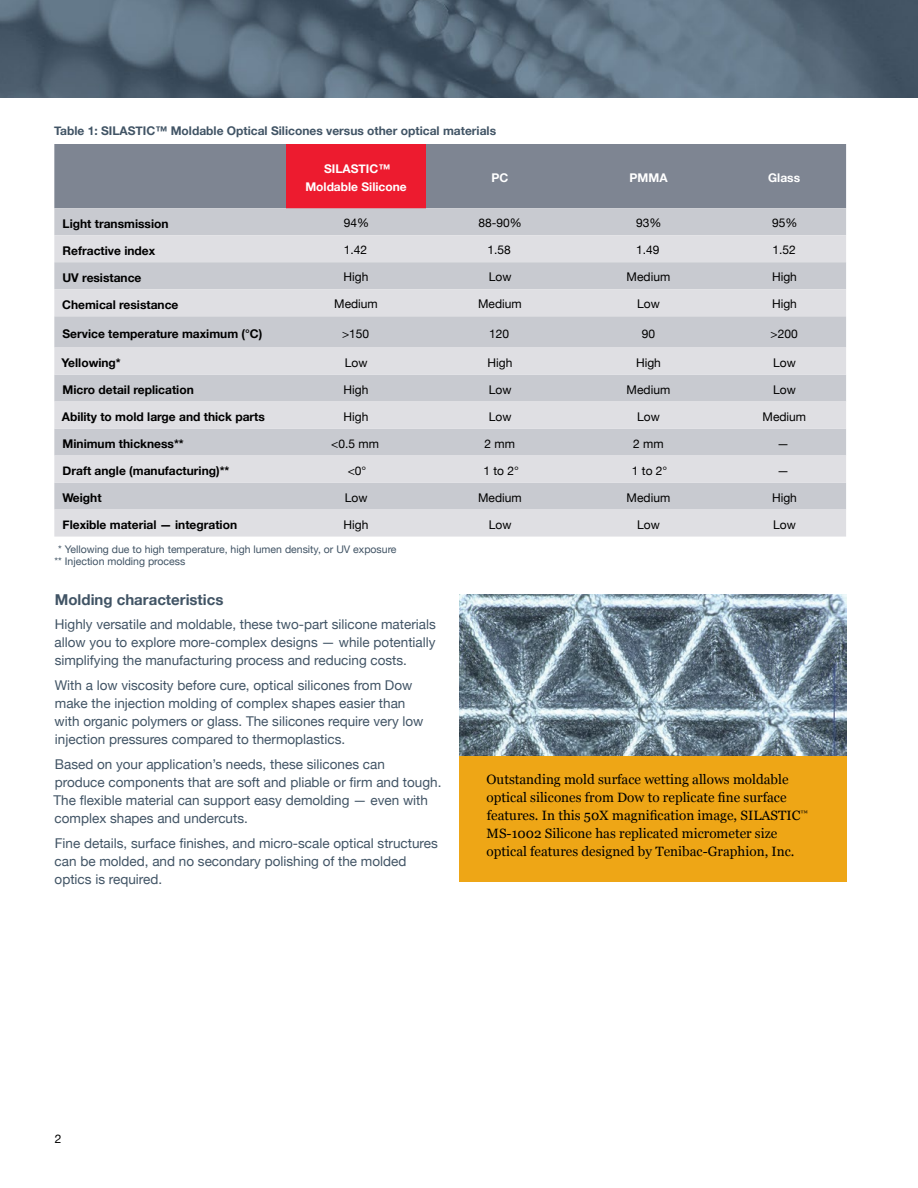
<style>
.page{position:relative;width:918px;height:1188px;background:#fff}
.page>*{position:absolute;margin:0;border:0;box-sizing:border-box;transform-origin:0 0}
.Chart_Table_Subheade{font:700 15px "Helvetica Neue";color:#415465}
.Body_Text{font:13.5px/18px "Helvetica Neue";color:#415465}
.Body_Text-2{font:13.5px/18px "Georgia";color:#000}
.Chart_Table_Subheade-2{font:700 12px "Helvetica Neue";color:#000}
.Chart_Table_Subheade-3{font:12px "Helvetica Neue";color:#000}
.Table_Text{font:12px "Helvetica Neue";color:#000}
.Chart_Table_Subheade-4{font:700 12px "Helvetica Neue";color:#415465}
.Chart_Table_Subheade-5{font:700 12px/18px "Helvetica Neue";color:#fff;text-align:center}
.Table_Text-2{font:700 12px "Helvetica Neue";color:#fff}
.t1{font:10.5px "Helvetica Neue";color:#415465}
</style>
<div class="page">
<img style="left:0;top:0;width:918px;height:98px">
<div style="left:54px;top:144px;width:792px;height:64px;background:#7e8592"></div>
<div style="left:286px;top:144px;width:140px;height:64px;background:#ed1b2f"></div>
<svg style="left:54px;top:208px;width:792px;height:54px;background:#d3d4d9"></svg>
<div style="left:54px;top:262px;width:792px;height:27px;background:#c8cad0"></div>
<svg style="left:54px;top:289px;width:792px;height:248px;background:#d5d5da"></svg>
<img style="left:459px;top:594px;width:387px;height:162px">
<div style="left:459px;top:756px;width:387px;height:126px;background:#eea616"></div>
<p class="Chart_Table_Subheade-4" style="left:54px;top:121px;width:443px">Table 1: SILASTIC™ Moldable Optical Silicones versus other optical materials</p>
<p class="Chart_Table_Subheade-5" style="left:305px;top:160px;width:103px">SILASTIC™<br>Moldable Silicone</p>
<p class="Chart_Table_Subheade-5" style="left:492px;top:169px;width:18px">PC</p>
<p class="Table_Text-2" style="left:630px;top:168px;width:39px">PMMA</p>
<p class="Table_Text-2" style="left:768px;top:168px;width:33px">Glass</p>
<p class="Chart_Table_Subheade-2" style="left:63px;top:214px;width:107px">Light transmission</p>
<p class="Chart_Table_Subheade-3" style="left:344px;top:215px;width:27px">94%</p>
<p class="Chart_Table_Subheade-3" style="left:479px;top:215px;width:45px">88-90%</p>
<p class="Table_Text" style="left:636px;top:215px;width:27px">93%</p>
<p class="Table_Text" style="left:772px;top:215px;width:27px">95%</p>
<p class="Chart_Table_Subheade-2" style="left:63px;top:241px;width:94px">Refractive index</p>
<p class="Chart_Table_Subheade-3" style="left:344px;top:242px;width:25px">1.42</p>
<p class="Chart_Table_Subheade-3" style="left:488px;top:242px;width:25px">1.58</p>
<p class="Table_Text" style="left:636px;top:242px;width:25px">1.49</p>
<p class="Table_Text" style="left:772px;top:242px;width:25px">1.52</p>
<p class="Chart_Table_Subheade-2" style="left:62px;top:268px;width:81px">UV resistance</p>
<p class="Chart_Table_Subheade-3" style="left:344px;top:269px;width:26px">High</p>
<p class="Chart_Table_Subheade-3" style="left:489px;top:269px;width:24px">Low</p>
<p class="Table_Text" style="left:627px;top:269px;width:45px">Medium</p>
<p class="Table_Text" style="left:772px;top:269px;width:26px">High</p>
<p class="Chart_Table_Subheade-2" style="left:62px;top:295px;width:118px">Chemical resistance</p>
<p class="Chart_Table_Subheade-3" style="left:334px;top:296px;width:45px">Medium</p>
<p class="Chart_Table_Subheade-3" style="left:478px;top:296px;width:45px">Medium</p>
<p class="Table_Text" style="left:637px;top:296px;width:24px">Low</p>
<p class="Table_Text" style="left:772px;top:296px;width:26px">High</p>
<p class="Chart_Table_Subheade-2" style="left:63px;top:324px;width:201px">Service temperature maximum (°C)</p>
<p class="Chart_Table_Subheade-3" style="left:342px;top:325px;width:29px">&gt;150</p>
<p class="Chart_Table_Subheade-3" style="left:489px;top:325px;width:22px">120</p>
<p class="Table_Text" style="left:642px;top:325px;width:15px">90</p>
<p class="Table_Text" style="left:771px;top:325px;width:29px">&gt;200</p>
<p class="Chart_Table_Subheade-2" style="left:62px;top:353px;width:61px">Yellowing*</p>
<p class="Chart_Table_Subheade-3" style="left:345px;top:354px;width:24px">Low</p>
<p class="Chart_Table_Subheade-3" style="left:488px;top:354px;width:26px">High</p>
<p class="Table_Text" style="left:636px;top:354px;width:26px">High</p>
<p class="Table_Text" style="left:773px;top:354px;width:24px">Low</p>
<p class="Chart_Table_Subheade-2" style="left:63px;top:380px;width:133px">Micro detail replication</p>
<p class="Chart_Table_Subheade-3" style="left:344px;top:381px;width:26px">High</p>
<p class="Chart_Table_Subheade-3" style="left:489px;top:381px;width:24px">Low</p>
<p class="Table_Text" style="left:627px;top:381px;width:45px">Medium</p>
<p class="Table_Text" style="left:773px;top:381px;width:24px">Low</p>
<p class="Chart_Table_Subheade-2" style="left:62px;top:407px;width:205px">Ability to mold large and thick parts</p>
<p class="Chart_Table_Subheade-3" style="left:344px;top:408px;width:26px">High</p>
<p class="Chart_Table_Subheade-3" style="left:489px;top:408px;width:24px">Low</p>
<p class="Table_Text" style="left:637px;top:408px;width:24px">Low</p>
<p class="Table_Text" style="left:763px;top:408px;width:45px">Medium</p>
<p class="Chart_Table_Subheade-2" style="left:63px;top:434px;width:123px">Minimum thickness**</p>
<p class="Chart_Table_Subheade-3" style="left:331px;top:435px;width:49px">&lt;0.5 mm</p>
<p class="Chart_Table_Subheade-3" style="left:485px;top:435px;width:32px">2 mm</p>
<p class="Table_Text" style="left:633px;top:435px;width:32px">2 mm</p>
<p class="Table_Text" style="left:777px;top:435px;width:13px">—</p>
<p class="Chart_Table_Subheade-2" style="left:63px;top:461px;width:168px">Draft angle (manufacturing)**</p>
<p class="Chart_Table_Subheade-3" style="left:348px;top:462px;width:20px">&lt;0°</p>
<p class="Chart_Table_Subheade-3" style="left:483px;top:462px;width:37px">1 to 2°</p>
<p class="Table_Text" style="left:632px;top:462px;width:37px">1 to 2°</p>
<p class="Table_Text" style="left:777px;top:462px;width:13px">—</p>
<p class="Chart_Table_Subheade-2" style="left:62px;top:488px;width:41px">Weight</p>
<p class="Chart_Table_Subheade-3" style="left:345px;top:489px;width:24px">Low</p>
<p class="Chart_Table_Subheade-3" style="left:478px;top:489px;width:45px">Medium</p>
<p class="Table_Text" style="left:627px;top:489px;width:45px">Medium</p>
<p class="Table_Text" style="left:772px;top:489px;width:26px">High</p>
<p class="Chart_Table_Subheade-2" style="left:63px;top:515px;width:176px">Flexible material — integration</p>
<p class="Chart_Table_Subheade-3" style="left:344px;top:516px;width:26px">High</p>
<p class="Chart_Table_Subheade-3" style="left:489px;top:516px;width:24px">Low</p>
<p class="Table_Text" style="left:637px;top:516px;width:24px">Low</p>
<p class="Table_Text" style="left:773px;top:516px;width:24px">Low</p>
<p class="t1" style="left:58px;top:542px;width:340px">* Yellowing due to high temperature, high lumen density, or UV exposure</p>
<p class="t1" style="left:54px;top:554px;width:132px">** Injection molding process</p>
<p class="Chart_Table_Subheade" style="left:55px;top:588px;width:170px">Molding characteristics</p>
<p class="Body_Text" style="left:55px;top:616px;width:383px;text-align:justify">Highly versatile and moldable, these two-part silicone materials allow you to explore more-complex designs — while potentially simplifying the manufacturing process and reducing costs.</p>
<p class="Body_Text" style="left:55px;top:677px;width:370px">With a low viscosity before cure, optical silicones from Dow make the injection molding of complex shapes easier than with organic polymers or glass. The silicones require very low injection pressures compared to thermoplastics.</p>
<p class="Body_Text" style="left:53px;top:756px;width:389px">Based on your application’s needs, these silicones can<br>produce components that are soft and pliable or firm and tough.<br>The flexible material can support easy demolding — even with complex shapes and undercuts.</p>
<p class="Body_Text" style="left:55px;top:835px;width:385px">Fine details, surface finishes, and micro-scale optical structures can be molded, and no secondary polishing of the molded optics is required.</p>
<p class="Body_Text-2" style="left:487px;top:770px;width:323px">Outstanding mold surface wetting allows moldable optical silicones from Dow to replicate fine surface features. In this 50X magnification image, SILASTIC<sup>™ </sup>MS-1002 Silicone has replicated micrometer size optical features designed by Tenibac-Graphion, Inc.</p>
<p class="Table_Text" style="left:55px;top:1130px;width:8px">2</p>
</div>
